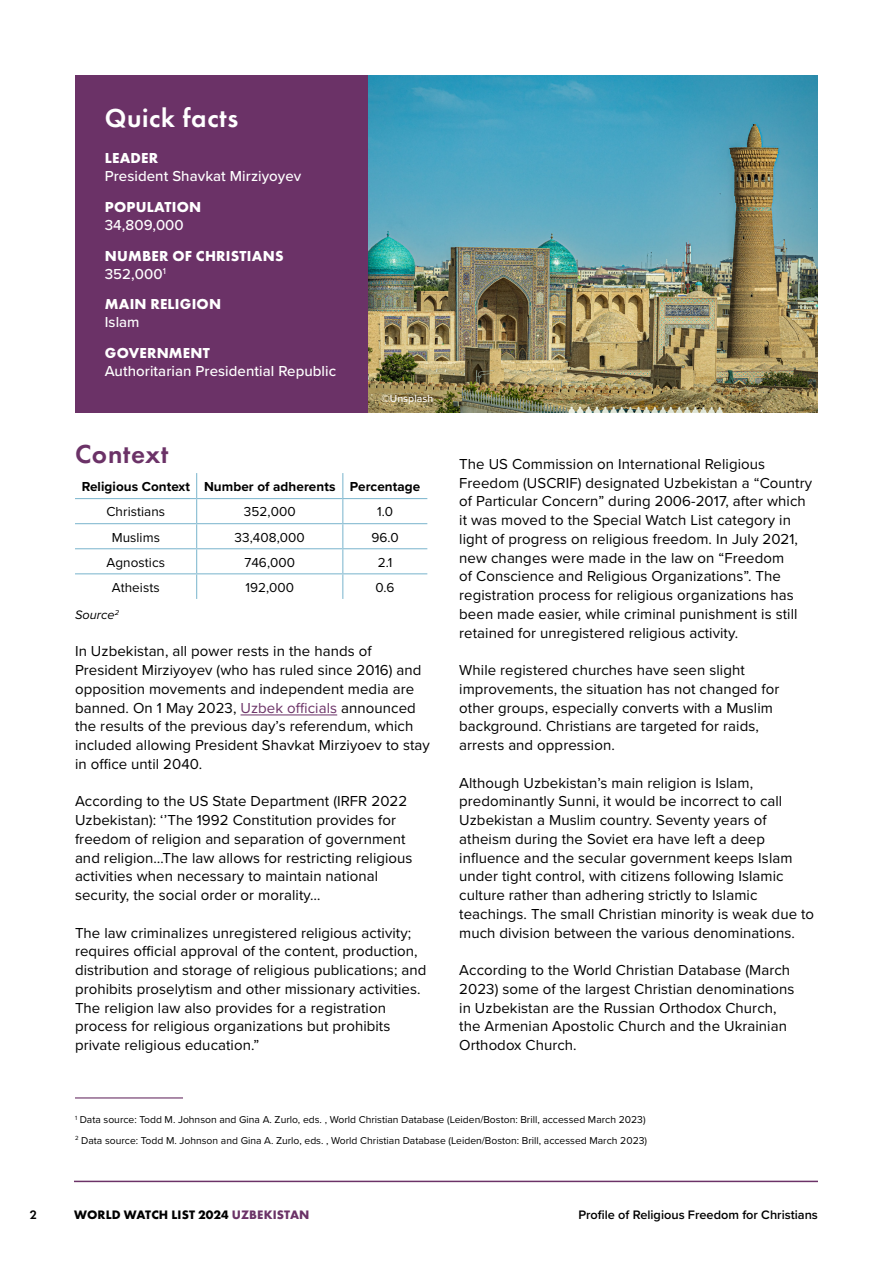
<style>
.page{position:relative;width:893px;height:1263px;background:#fff}
.page>*{position:absolute;margin:0;border:0;box-sizing:border-box;transform-origin:0 0}
.t1{font:600 27px "Futura PT";letter-spacing:.025em;color:#fff}
.t2{font:600 27px "Futura PT";letter-spacing:.025em;color:#6b3267}
.t3{font:15px/18.8px "Proxima Nova";letter-spacing:.005em;color:#000}
.t4{font:500 15px "Proxima Nova";letter-spacing:.005em;color:#fff}
.t5{font:700 15px "Futura PT";letter-spacing:.015em;color:#fff}
.t6{font:13.5px "Proxima Nova";letter-spacing:.005em;color:#000}
.t7{font:700 13.5px "Proxima Nova";letter-spacing:.005em;color:#000}
.t8{font:600 12.75px "Proxima Nova";color:#000}
.t9{font:700 12.75px "Futura PT";letter-spacing:.01em;color:#000}
.t10{font:italic 12.75px "Proxima Nova";letter-spacing:.005em;color:#000}
.t11{font:600 12.75px "Futura PT";color:#000}
.t12{font:500 10.5px "Proxima Nova";letter-spacing:.005em;color:#fff}
.t13{font:10.35px/20.9px "Proxima Nova";color:#000}
.s1{color:#6b3267}
</style>
<div class="page">
<hr style="left:74px;top:1181px;width:744px;height:1px;background:#6b3267">
<div style="left:75px;top:75px;width:359px;height:337px;background:#6b3267"></div>
<hr style="left:75px;top:1097px;width:108px;height:1px;background:#6b3267">
<hr style="left:240px;top:715px;width:97px;height:1px;background:#6b3267">
<img style="left:369px;top:75px;width:449px;height:337px">
<hr style="left:75px;top:498px;width:122px;height:1px;background:#87bcd2">
<hr style="left:197px;top:498px;width:146px;height:1px;background:#87bcd2">
<hr style="left:343px;top:498px;width:84px;height:1px;background:#87bcd2">
<hr style="left:75px;top:523px;width:122px;height:1px;background:#87bcd2">
<hr style="left:197px;top:523px;width:146px;height:1px;background:#87bcd2">
<hr style="left:343px;top:523px;width:84px;height:1px;background:#87bcd2">
<hr style="left:75px;top:548px;width:122px;height:1px;background:#87bcd2">
<hr style="left:197px;top:548px;width:146px;height:1px;background:#87bcd2">
<hr style="left:343px;top:548px;width:84px;height:1px;background:#87bcd2">
<hr style="left:75px;top:573px;width:122px;height:1px;background:#87bcd2">
<hr style="left:197px;top:573px;width:146px;height:1px;background:#87bcd2">
<svg style="left:196px;top:473px;width:1px;height:126px"></svg>
<hr style="left:343px;top:573px;width:84px;height:1px;background:#87bcd2">
<svg style="left:342px;top:473px;width:1px;height:126px"></svg>
<h1 class="t1" style="left:105px;top:101px;width:135px">Quick facts</h1>
<p class="t5" style="left:105px;top:148px;width:55px">LEADER</p>
<p class="t4" style="left:105px;top:165px;width:198px">President Shavkat Mirziyoyev</p>
<p class="t5" style="left:105px;top:197px;width:98px">POPULATION</p>
<p class="t4" style="left:105px;top:214px;width:81px">34,809,000</p>
<p class="t5" style="left:105px;top:246px;width:180px">NUMBER OF CHRISTIANS</p>
<p class="t4" style="left:105px;top:262px;width:63px">352,000<sup>1</sup></p>
<p class="t5" style="left:105px;top:295px;width:118px">MAIN RELIGION</p>
<p class="t4" style="left:105px;top:311px;width:36px">Islam</p>
<p class="t5" style="left:105px;top:343px;width:107px">GOVERNMENT</p>
<p class="t4" style="left:105px;top:360px;width:233px">Authoritarian Presidential Republic</p>
<h1 class="t2" style="left:75px;top:437px;width:95px">Context</h1>
<p class="t12" style="left:382px;top:391px;width:53px">©Unsplash</p>
<p class="t7" style="left:82px;top:477px;width:340px">Religious Context Number of adherents Percentage</p>
<p class="t6" style="left:106px;top:502px;width:60px">Christians</p>
<p class="t6" style="left:244px;top:502px;width:53px">352,000</p>
<p class="t6" style="left:377px;top:502px;width:18px">1.0</p>
<p class="t6" style="left:112px;top:527px;width:50px">Muslims</p>
<p class="t6" style="left:235px;top:527px;width:72px">33,408,000</p>
<p class="t6" style="left:371px;top:527px;width:29px">96.0</p>
<p class="t6" style="left:107px;top:552px;width:60px">Agnostics</p>
<p class="t6" style="left:244px;top:552px;width:52px">746,000</p>
<p class="t6" style="left:378px;top:552px;width:16px">2.1</p>
<p class="t6" style="left:112px;top:577px;width:49px">Atheists</p>
<p class="t6" style="left:245px;top:577px;width:50px">192,000</p>
<p class="t6" style="left:376px;top:577px;width:21px">0.6</p>
<p class="t10" style="left:75px;top:605px;width:46px">Source<sup>2</sup></p>
<p class="t3" style="left:75px;top:641px;width:356px">In Uzbekistan, all power rests in the hands of President Mirziyoyev (who has ruled since 2016) and opposition movements and independent media are banned. On 1 May 2023, <span class="s1">Uzbek officials</span> announced the results of the previous day’s referendum, which included allowing President Shavkat Mirziyoev to stay in office until 2040.</p>
<p class="t3" style="left:75px;top:791px;width:339px">According to the US State Department (IRFR 2022<br>Uzbekistan): ‘’The 1992 Constitution provides for freedom of religion and separation of government and religion…The law allows for restricting religious activities when necessary to maintain national security, the social order or morality…</p>
<p class="t3" style="left:75px;top:922px;width:353px">The law criminalizes unregistered religious activity; requires official approval of the content, production, distribution and storage of religious publications; and prohibits proselytism and other missionary activities.<br>The religion law also provides for a registration process for religious organizations but prohibits private religious education.”</p>
<p class="t3" style="left:459px;top:454px;width:354px">The US Commission on International Religious Freedom (USCRIF) designated Uzbekistan a “Country of Particular Concern” during 2006-2017, after which it was moved to the Special Watch List category in light of progress on religious freedom. In July 2021, new changes were made in the law on “Freedom<br>of Conscience and Religious Organizations”. The registration process for religious organizations has been made easier, while criminal punishment is still retained for unregistered religious activity.</p>
<p class="t3" style="left:459px;top:660px;width:322px">While registered churches have seen slight improvements, the situation has not changed for other groups, especially converts with a Muslim background. Christians are targeted for raids, arrests and oppression.</p>
<p class="t3" style="left:459px;top:772px;width:356px">Although Uzbekistan’s main religion is Islam, predominantly Sunni, it would be incorrect to call Uzbekistan a Muslim country. Seventy years of atheism during the Soviet era have left a deep influence and the secular government keeps Islam under tight control, with citizens following Islamic culture rather than adhering strictly to Islamic teachings. The small Christian minority is weak due to much division between the various denominations.</p>
<p class="t3" style="left:459px;top:960px;width:337px">According to the World Christian Database (March 2023) some of the largest Christian denominations in Uzbekistan are the Russian Orthodox Church, the Armenian Apostolic Church and the Ukrainian Orthodox Church.</p>
<p class="t13" style="left:75px;top:1109px;width:574px"><sup>1</sup> Data source: Todd M. Johnson and Gina A. Zurlo, eds. , World Christian Database (Leiden/Boston: Brill, accessed March 2023)<br><sup>2</sup> Data source: Todd M. Johnson and Gina A. Zurlo, eds. , World Christian Database (Leiden/Boston: Brill, accessed March 2023)</p>
<p class="t11" style="left:30px;top:1207px;width:9px">2</p>
<p class="t9" style="left:74px;top:1206px;width:237px">WORLD WATCH LIST 2024 <span class="s1">UZBEKISTAN</span></p>
<p class="t8" style="left:578px;top:1205px;width:241px">Profile of Religious Freedom for Christians</p>
</div>
